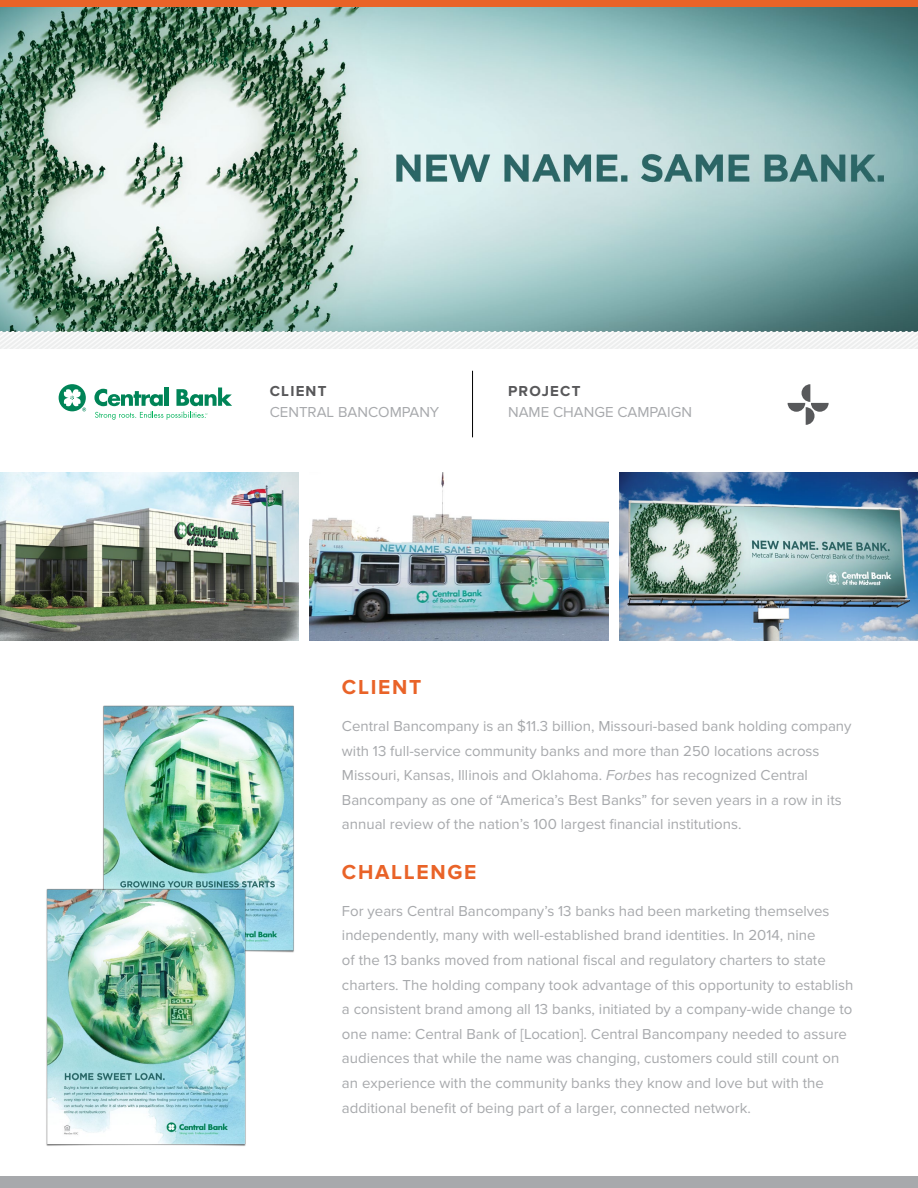
<style>
.page{position:relative;width:918px;height:1188px;background:#fff}
.page>*{position:absolute;margin:0;border:0;box-sizing:border-box;transform-origin:0 0}
.t1{font:700 21px "Proxima Nova";letter-spacing:.08em;color:#e96328}
.Paragraph_Style_1{font:15px/24.6px "Proxima Nova";color:#a7a9ac}
.t2{font:700 15px "Proxima Nova";letter-spacing:.08em;color:#58585a}
.s1{font-weight:700;color:#58585a}
.s2{font-style:italic}
</style>
<div class="page">
<img style="left:0;top:6px;width:918px;height:326px">
<img style="left:619px;top:473px;width:299px;height:167px">
<img style="left:0;top:473px;width:299px;height:167px">
<img style="left:310px;top:473px;width:298px;height:167px">
<div style="left:0;top:1177px;width:918px;height:11px;background:#a7a9ac"></div>
<svg style="left:0;top:332px;width:918px;height:39px"></svg>
<svg style="left:788px;top:384px;width:41px;height:41px"></svg>
<div style="left:0;top:0;width:918px;height:6px;background:#e96328"></div>
<hr style="left:472px;top:371px;width:1px;height:66px;background:#000">
<div style="left:59px;top:384px;width:27px;height:27px;background:#008457;border-radius:50%"></div>
<svg style="left:62px;top:387px;width:24px;height:24px"></svg>
<svg style="left:94px;top:388px;width:138px;height:32px"></svg>
<img style="left:103px;top:705px;width:191px;height:248px">
<img style="left:46px;top:883px;width:209px;height:263px">
<p class="Paragraph_Style_1" style="left:270px;top:380px;width:171px;line-height:21.6px"><span class="s1">CLIENT<br></span>CENTRAL BANCOMPANY</p>
<p class="t2" style="left:508px;top:382px;width:74px">PROJECT</p>
<p class="Paragraph_Style_1" style="left:508px;top:400px;width:185px">NAME CHANGE CAMPAIGN</p>
<p class="t1" style="left:342px;top:675px;width:81px">CLIENT</p>
<p class="Paragraph_Style_1" style="left:342px;top:714px;width:511px">Central Bancompany is an $11.3 billion, Missouri-based bank holding company with 13 full-service community banks and more than 250 locations across Missouri, Kansas, Illinois and Oklahoma. <span class="s2">Forbes</span> has recognized Central Bancompany as one of “America’s Best Banks” for seven years in a row in its annual review of the nation’s 100 largest financial institutions.</p>
<p class="t1" style="left:342px;top:860px;width:136px">CHALLENGE</p>
<p class="Paragraph_Style_1" style="left:342px;top:899px;width:513px">For years Central Bancompany’s 13 banks had been marketing themselves independently, many with well-established brand identities. In 2014, nine<br>of the 13 banks moved from national fiscal and regulatory charters to state charters. The holding company took advantage of this opportunity to establish a consistent brand among all 13 banks, initiated by a company-wide change to one name: Central Bank of [Location]. Central Bancompany needed to assure audiences that while the name was changing, customers could still count on an experience with the community banks they know and love but with the additional benefit of being part of a larger, connected network.</p>
</div>
